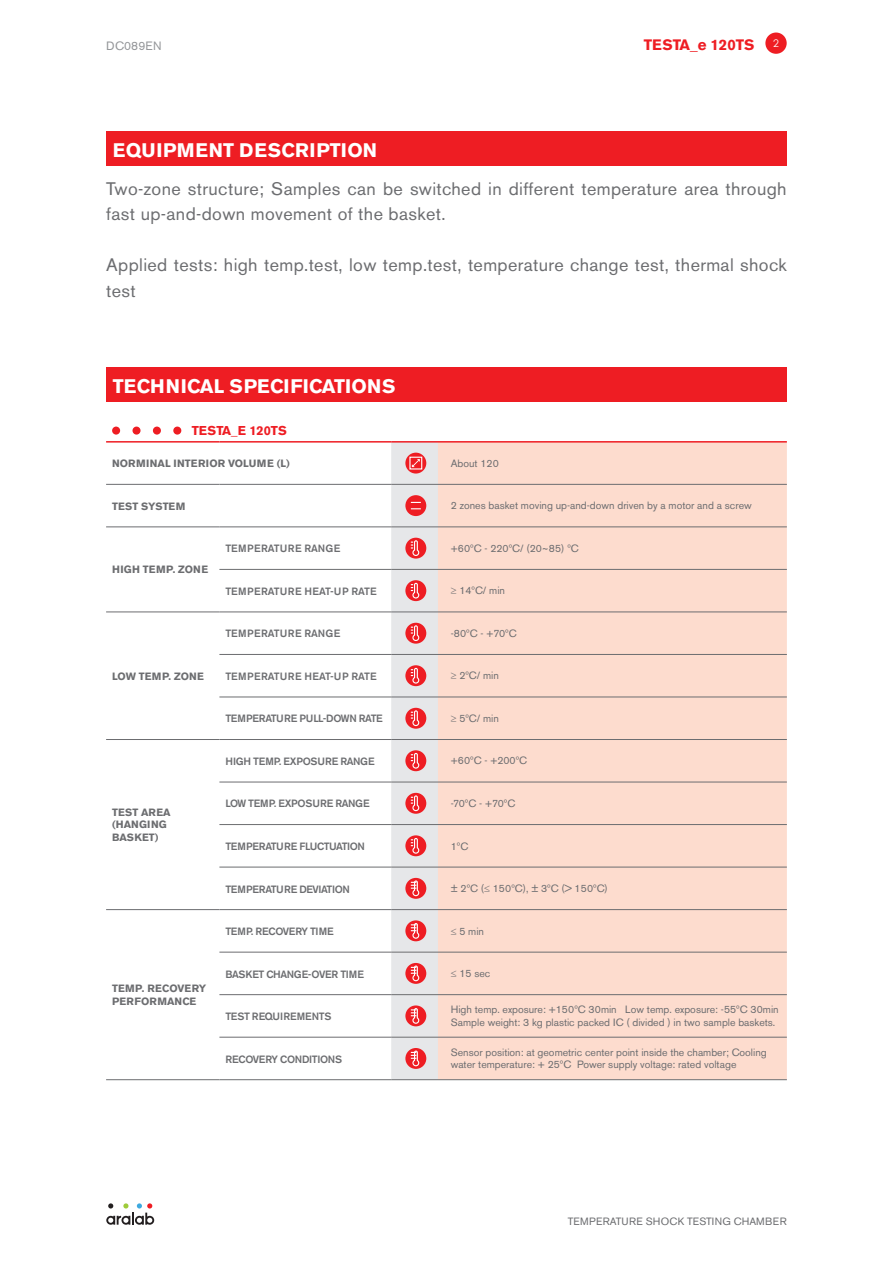
<style>
.page{position:relative;width:893px;height:1263px;background:#fff}
.page>*{position:absolute;margin:0;border:0;box-sizing:border-box;transform-origin:0 0}
.t1{font:700 19.5px "Akzidenz Grotesk BE";color:#fff}
.t2{font:700 19.5px "Akzidenz Grotesk BE";letter-spacing:.02em;color:#fff}
.t3{font:18px/25.5px "Akzidenz Grotesk BE";letter-spacing:.02em;color:#6c6d70}
.t4{font:700 15px "Akzidenz Grotesk BE";color:#ee1d23}
.t5{font:700 12.75px "Akzidenz Grotesk BE";color:#ee1d23}
.t6{font:12px "Akzidenz Grotesk BE";letter-spacing:.02em;color:#939598}
.t7{font:10.5px/12.6px "Akzidenz Grotesk BE";color:#6c6d70}
.t8{font:500 10.5px "Akzidenz Grotesk BE";color:#6c6d70}
.t9{font:500 10.5px "Akzidenz Grotesk BE";letter-spacing:-.02em;color:#6c6d70}
.t10{font:500 10.5px "Akzidenz Grotesk BE";letter-spacing:-.04em;color:#6c6d70}
.t11{font:700 10.5px/12.6px "Akzidenz Grotesk BE";letter-spacing:.02em;color:#6c6d70}
.t12{font:700 10.5px/12.6px "Akzidenz Grotesk BE";color:#6c6d70}
.t13{font:10.5px "Akzidenz Grotesk BE";letter-spacing:.02em;color:#6c6d70}
.t14{font:700 10.5px "Akzidenz Grotesk BE";letter-spacing:.04em;color:#6c6d70}
</style>
<div class="page">
<div style="left:765px;top:33px;width:22px;height:21px;background:#ee1d23;border-radius:50%"></div>
<svg style="left:106px;top:1203px;width:48px;height:22px"></svg>
<div style="left:106px;top:132px;width:681px;height:34px;background:#ee1d23"></div>
<div style="left:438px;top:443px;width:349px;height:636px;background:#fddcce"></div>
<hr style="left:219px;top:611px;width:172px;height:1px;background:#6c6d70">
<hr style="left:438px;top:611px;width:349px;height:1px;background:#6c6d70">
<hr style="left:219px;top:654px;width:172px;height:1px;background:#6c6d70">
<hr style="left:438px;top:654px;width:349px;height:1px;background:#6c6d70">
<hr style="left:219px;top:697px;width:172px;height:1px;background:#6c6d70">
<hr style="left:438px;top:697px;width:349px;height:1px;background:#6c6d70">
<hr style="left:219px;top:739px;width:172px;height:1px;background:#6c6d70">
<hr style="left:438px;top:739px;width:349px;height:1px;background:#6c6d70">
<hr style="left:219px;top:782px;width:172px;height:1px;background:#6c6d70">
<hr style="left:438px;top:782px;width:349px;height:1px;background:#6c6d70">
<hr style="left:219px;top:824px;width:172px;height:1px;background:#6c6d70">
<hr style="left:438px;top:824px;width:349px;height:1px;background:#6c6d70">
<hr style="left:219px;top:867px;width:172px;height:1px;background:#6c6d70">
<hr style="left:438px;top:867px;width:349px;height:1px;background:#6c6d70">
<hr style="left:438px;top:484px;width:349px;height:1px;background:#6c6d70">
<hr style="left:438px;top:526px;width:349px;height:1px;background:#6c6d70">
<hr style="left:219px;top:569px;width:172px;height:1px;background:#6c6d70">
<hr style="left:438px;top:569px;width:349px;height:1px;background:#6c6d70">
<hr style="left:219px;top:909px;width:172px;height:1px;background:#6c6d70">
<hr style="left:438px;top:909px;width:349px;height:1px;background:#6c6d70">
<hr style="left:219px;top:952px;width:172px;height:1px;background:#6c6d70">
<hr style="left:438px;top:952px;width:349px;height:1px;background:#6c6d70">
<hr style="left:219px;top:994px;width:172px;height:1px;background:#6c6d70">
<hr style="left:438px;top:994px;width:349px;height:1px;background:#6c6d70">
<hr style="left:219px;top:1037px;width:172px;height:1px;background:#6c6d70">
<hr style="left:438px;top:1037px;width:349px;height:1px;background:#6c6d70">
<hr style="left:219px;top:1079px;width:172px;height:1px;background:#6c6d70">
<hr style="left:438px;top:1079px;width:349px;height:1px;background:#6c6d70">
<hr style="left:391px;top:441px;width:47px;height:2px;background:#ee1d23">
<hr style="left:438px;top:441px;width:349px;height:2px;background:#ee1d23">
<hr style="left:106px;top:441px;width:113px;height:2px;background:#ee1d23">
<hr style="left:219px;top:441px;width:172px;height:2px;background:#ee1d23">
<hr style="left:106px;top:484px;width:113px;height:1px;background:#6c6d70">
<hr style="left:219px;top:484px;width:172px;height:1px;background:#6c6d70">
<hr style="left:219px;top:526px;width:172px;height:1px;background:#6c6d70">
<hr style="left:106px;top:526px;width:113px;height:1px;background:#6c6d70">
<hr style="left:106px;top:611px;width:113px;height:1px;background:#6c6d70">
<hr style="left:106px;top:739px;width:113px;height:1px;background:#6c6d70">
<hr style="left:106px;top:909px;width:113px;height:1px;background:#6c6d70">
<hr style="left:106px;top:1079px;width:113px;height:1px;background:#6c6d70">
<div style="left:112px;top:427px;width:8px;height:8px;background:#ee1d23;border-radius:50%"></div>
<div style="left:132px;top:427px;width:9px;height:8px;background:#ee1d23;border-radius:50%"></div>
<div style="left:153px;top:427px;width:8px;height:8px;background:#ee1d23;border-radius:50%"></div>
<div style="left:173px;top:427px;width:8px;height:8px;background:#ee1d23;border-radius:50%"></div>
<svg style="left:391px;top:442px;width:47px;height:638px;background:#e5c7c9"></svg>
<div style="left:106px;top:368px;width:681px;height:34px;background:#ee1d23"></div>
<p class="t6" style="left:106px;top:39px;width:57px">DC089EN</p>
<h3 class="t4" style="left:644px;top:36px;width:137px">TESTA_e 120TS <sup>2</sup></h3>
<h1 class="t2" style="left:113px;top:139px;width:266px">EQUIPMENT DESCRIPTION</h1>
<h2 class="t3" style="left:106px;top:176px;width:682px">Two-zone structure; Samples can be switched in different temperature area through fast up-and-down movement of the basket.</h2>
<h2 class="t3" style="left:106px;top:252px;width:682px">Applied tests: high temp.test, low temp.test, temperature change test, thermal shock test</h2>
<h1 class="t1" style="left:113px;top:375px;width:284px">TECHNICAL SPECIFICATIONS</h1>
<p class="t5" style="left:192px;top:423px;width:97px">TESTA_E 120TS</p>
<p class="t11" style="left:112px;top:457px;width:179px">NORMINAL INTERIOR VOLUME (L)</p>
<p class="t7" style="left:451px;top:457px;width:50px">About 120</p>
<p class="t12" style="left:112px;top:500px;width:75px">TEST SYSTEM</p>
<p class="t7" style="left:451px;top:499px;width:303px">2 zones basket moving up-and-down driven by a motor and a screw</p>
<p class="t14" style="left:112px;top:564px;width:98px">HIGH TEMP. ZONE</p>
<p class="t11" style="left:112px;top:670px;width:93px">LOW TEMP. ZONE</p>
<p class="t12" style="left:112px;top:806px;width:60px">TEST AREA (HANGING<br>BASKET)</p>
<p class="t11" style="left:112px;top:982px;width:96px">TEMP. RECOVERY<br>PERFORMANCE</p>
<p class="t8" style="left:225px;top:542px;width:116px">TEMPERATURE RANGE</p>
<p class="t7" style="left:451px;top:542px;width:129px">+60ºC - 220ºC/ (20~85) ºC</p>
<p class="t8" style="left:225px;top:585px;width:153px">TEMPERATURE HEAT-UP RATE</p>
<p class="t7" style="left:451px;top:584px;width:56px">≥ 14ºC/ min</p>
<p class="t8" style="left:225px;top:627px;width:116px">TEMPERATURE RANGE</p>
<p class="t7" style="left:451px;top:627px;width:67px">-80ºC - +70ºC</p>
<p class="t8" style="left:225px;top:670px;width:153px">TEMPERATURE HEAT-UP RATE</p>
<p class="t7" style="left:451px;top:669px;width:50px">≥ 2ºC/ min</p>
<p class="t9" style="left:225px;top:712px;width:159px">TEMPERATURE PULL-DOWN RATE</p>
<p class="t7" style="left:451px;top:712px;width:50px">≥ 5ºC/ min</p>
<p class="t9" style="left:225px;top:755px;width:151px">HIGH TEMP. EXPOSURE RANGE</p>
<p class="t7" style="left:451px;top:754px;width:78px">+60ºC - +200ºC</p>
<p class="t9" style="left:225px;top:797px;width:146px">LOW TEMP. EXPOSURE RANGE</p>
<p class="t7" style="left:451px;top:797px;width:66px">-70ºC - +70ºC</p>
<p class="t10" style="left:225px;top:840px;width:141px">TEMPERATURE FLUCTUATION</p>
<p class="t7" style="left:451px;top:839px;width:19px">1ºC</p>
<p class="t10" style="left:225px;top:882px;width:126px">TEMPERATURE DEVIATION</p>
<p class="t7" style="left:451px;top:882px;width:159px">± 2ºC (≤ 150ºC), ± 3ºC (&gt; 150ºC)</p>
<p class="t9" style="left:225px;top:925px;width:110px">TEMP. RECOVERY TIME</p>
<p class="t7" style="left:451px;top:925px;width:35px">≤ 5 min</p>
<p class="t10" style="left:225px;top:967px;width:140px">BASKET CHANGE-OVER TIME</p>
<p class="t7" style="left:451px;top:967px;width:41px">≤ 15 sec</p>
<p class="t8" style="left:225px;top:1010px;width:107px">TEST REQUIREMENTS</p>
<p class="t7" style="left:451px;top:1003px;width:329px">High temp. exposure: +150ºC 30min Low temp. exposure: -55ºC 30min<br>Sample weight: 3 kg plastic packed IC ( divided ) in two sample baskets.</p>
<p class="t10" style="left:225px;top:1052px;width:118px">RECOVERY CONDITIONS</p>
<p class="t7" style="left:451px;top:1046px;width:317px">Sensor position: at geometric center point inside the chamber; Cooling water temperature: + 25ºC Power supply voltage: rated voltage</p>
<p class="t13" style="left:568px;top:1215px;width:220px">TEMPERATURE SHOCK TESTING CHAMBER</p>
</div>
